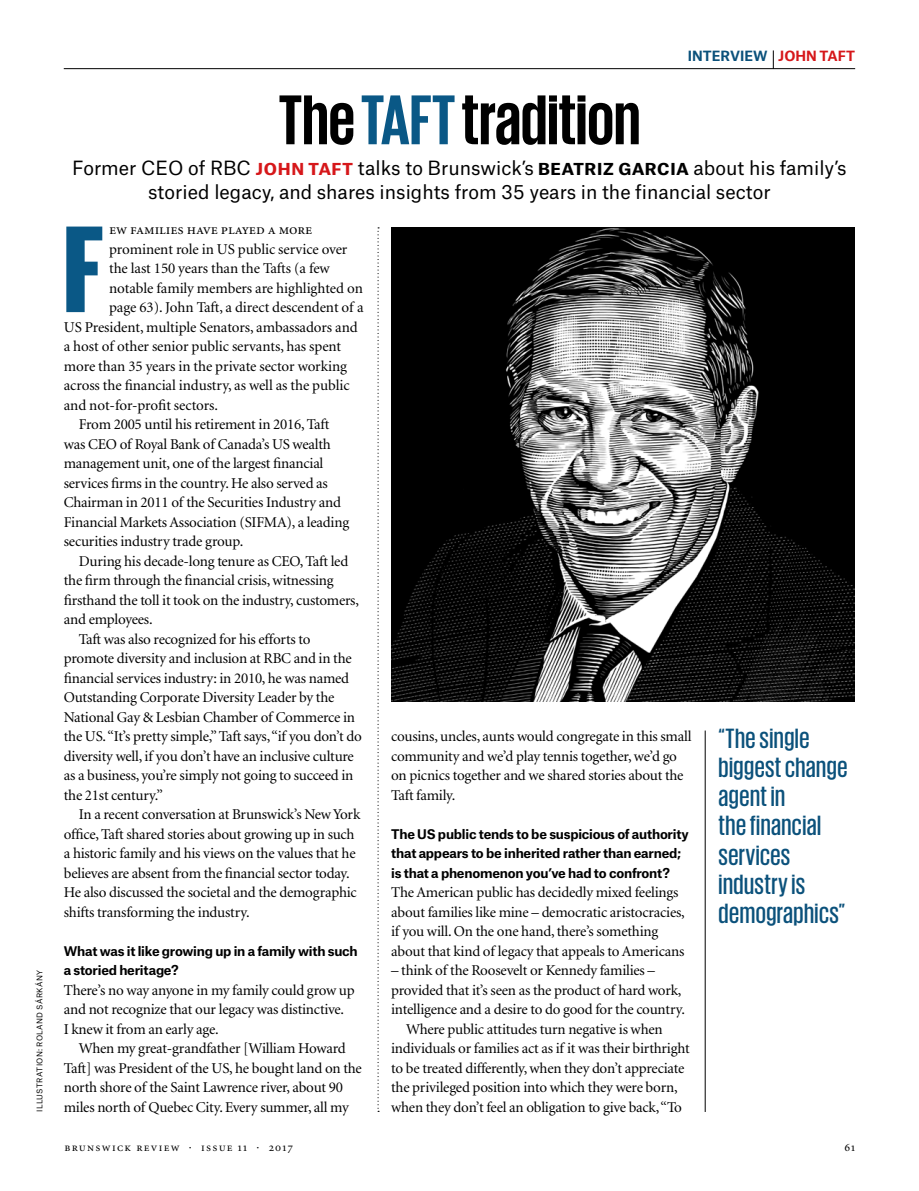
<style>
.page{position:relative;width:919px;height:1191px;background:#fff}
.page>*{position:absolute;margin:0;border:0;box-sizing:border-box;transform-origin:0 0}
.t1{font:800 126.15px "Giorgio Sans";color:#0a5886}
.t2{font:700 72px "Giorgio Sans";color:#000}
.t3{font:500 28.5px/29.2px "Giorgio Sans";letter-spacing:.02em;color:#0b517b}
.t4{font:18.75px/24px "Atlas Grotesk";color:#000;text-align:center}
.t5{font:15px/19.5px "Minion";letter-spacing:-.015em;color:#000}
.t6{font:15px "Minion Regular SC";letter-spacing:-.005em;color:#000}
.t7{font:700 13.5px "Atlas Grotesk";color:#0b517b}
.t8{font:700 12.75px/19.5px "Atlas Grotesk";letter-spacing:-.02em;color:#000}
.t9{font:12px "Minion Regular SC";letter-spacing:.105em;color:#000}
.t10{font:7.5px "Atlas Grotesk";letter-spacing:.04em;color:#000}
.s1{color:#0a5886}
.s2{color:#d6171a}
.s3{font-weight:700;color:#d6171a}
.s4{font-weight:700}
</style>
<div class="page">
<hr style="left:705px;top:730px;width:1px;height:382px;background:#000">
<svg style="left:377px;top:227px;width:2px;height:884px"></svg>
<img style="left:391px;top:227px;width:463px;height:474px">
<hr style="left:64px;top:68px;width:791px;height:1px;background:#000">
<svg style="left:773px;top:50px;width:1px;height:19px"></svg>
<p class="t10" style="left:34px;top:1111px;width:144px;rotate:-90deg">ILLUSTRATION: ROLAND SÁRKÁNY</p>
<h2 class="t2" style="left:278px;top:84px;width:363px">The<span class="s1">TAFT</span>tradition</h2>
<p class="t7" style="left:687px;top:45px;width:169px">INTERVIEW <span class="s2">JOHN TAFT</span></p>
<p class="t4" style="left:72px;top:154px;width:775px">Former CEO of RBC <span class="s3">john taft</span> talks to Brunswick’s <span class="s4">beatriz garcia</span> about his family’s storied legacy, and shares insights from 35 years in the financial sector</p>
<h1 class="t1" style="left:64px;top:204px;width:41px">F</h1>
<p class="t6" style="left:109px;top:222px;width:204px">ew families have played a more</p>
<p class="t5" style="left:109px;top:240px;width:240px">prominent role in US public service over</p>
<p class="t5" style="left:109px;top:259px;width:222px">the last 150 years than the Tafts (a few</p>
<p class="t5" style="left:109px;top:279px;width:255px">notable family members are highlighted on</p>
<p class="t5" style="left:109px;top:298px;width:256px">page 63). John Taft, a direct descendent of a</p>
<p class="t5" style="left:64px;top:318px;width:295px">US President, multiple Senators, ambassadors and</p>
<p class="t5" style="left:64px;top:337px;width:279px">a host of other senior public servants, has spent</p>
<p class="t5" style="left:64px;top:357px;width:285px">more than 35 years in the private sector working</p>
<p class="t5" style="left:64px;top:376px;width:287px">across the financial industry, as well as the public</p>
<p class="t5" style="left:64px;top:396px;width:156px">and not-for-profit sectors.</p>
<p class="t5" style="left:79px;top:415px;width:252px">From 2005 until his retirement in 2016, Taft</p>
<p class="t5" style="left:64px;top:435px;width:268px">was CEO of Royal Bank of Canada’s US wealth</p>
<p class="t5" style="left:64px;top:454px;width:261px">management unit, one of the largest financial</p>
<p class="t5" style="left:64px;top:474px;width:265px">services firms in the country. He also served as</p>
<p class="t5" style="left:64px;top:493px;width:279px">Chairman in 2011 of the Securities Industry and</p>
<p class="t5" style="left:64px;top:513px;width:287px">Financial Markets Association (SIFMA), a leading</p>
<p class="t5" style="left:64px;top:532px;width:181px">securities industry trade group.</p>
<p class="t5" style="left:79px;top:552px;width:271px">During his decade-long tenure as CEO, Taft led</p>
<p class="t5" style="left:64px;top:571px;width:271px">the firm through the financial crisis, witnessing</p>
<p class="t5" style="left:64px;top:591px;width:297px">firsthand the toll it took on the industry, customers,</p>
<p class="t5" style="left:64px;top:610px;width:90px">and employees.</p>
<p class="t5" style="left:79px;top:630px;width:233px">Taft was also recognized for his efforts to</p>
<p class="t5" style="left:64px;top:649px;width:289px">promote diversity and inclusion at RBC and in the</p>
<p class="t5" style="left:64px;top:669px;width:287px">financial services industry: in 2010, he was named</p>
<p class="t5" style="left:64px;top:688px;width:272px">Outstanding Corporate Diversity Leader by the</p>
<p class="t5" style="left:64px;top:708px;width:292px">National Gay &amp; Lesbian Chamber of Commerce in</p>
<p class="t5" style="left:64px;top:727px;width:299px">the US. “It’s pretty simple,” Taft says, “if you don’t do</p>
<p class="t5" style="left:64px;top:747px;width:291px">diversity well, if you don’t have an inclusive culture</p>
<p class="t5" style="left:64px;top:766px;width:291px">as a business, you’re simply not going to succeed in</p>
<p class="t5" style="left:64px;top:786px;width:101px">the 21st century.”</p>
<p class="t5" style="left:79px;top:805px;width:283px">In a recent conversation at Brunswick’s New York</p>
<p class="t5" style="left:64px;top:825px;width:292px">office, Taft shared stories about growing up in such</p>
<p class="t5" style="left:64px;top:844px;width:293px">a historic family and his views on the values that he</p>
<p class="t5" style="left:64px;top:864px;width:287px">believes are absent from the financial sector today.</p>
<p class="t5" style="left:64px;top:883px;width:294px">He also discussed the societal and the demographic</p>
<p class="t5" style="left:64px;top:903px;width:187px">shifts transforming the industry.</p>
<p class="t8" style="left:64px;top:940px;width:295px">What was it like growing up in a family with such a storied heritage?</p>
<p class="t5" style="left:64px;top:981px;width:292px">There’s no way anyone in my family could grow up and not recognize that our legacy was distinctive.<br>I knew it from an early age.</p>
<p class="t5" style="left:64px;top:1039px;width:299px;text-indent:15px">When my great-grandfather [William Howard Taft] was President of the US, he bought land on the north shore of the Saint Lawrence river, about 90 miles north of Quebec City. Every summer, all my</p>
<p class="t5" style="left:391px;top:727px;width:302px">cousins, uncles, aunts would congregate in this small community and we’d play tennis together, we’d go on picnics together and we shared stories about the Taft family.</p>
<p class="t8" style="left:391px;top:823px;width:299px">The US public tends to be suspicious of authority that appears to be inherited rather than earned; is that a phenomenon you’ve had to confront?</p>
<p class="t5" style="left:391px;top:883px;width:295px">The American public has decidedly mixed feelings about families like mine – democratic aristocracies, if you will. On the one hand, there’s something about that kind of legacy that appeals to Americans</p>
<p class="t5" style="left:391px;top:961px;width:265px">– think of the Roosevelt or Kennedy families –</p>
<p class="t5" style="left:391px;top:981px;width:292px">provided that it’s seen as the product of hard work,</p>
<p class="t5" style="left:391px;top:1000px;width:295px">intelligence and a desire to do good for the country.</p>
<p class="t5" style="left:406px;top:1020px;width:258px">Where public attitudes turn negative is when</p>
<p class="t5" style="left:391px;top:1039px;width:300px">individuals or families act as if it was their birthright</p>
<p class="t5" style="left:391px;top:1059px;width:295px">to be treated differently, when they don’t appreciate</p>
<p class="t5" style="left:391px;top:1078px;width:288px">the privileged position into which they were born,</p>
<p class="t5" style="left:391px;top:1098px;width:292px">when they don’t feel an obligation to give back, “To</p>
<h3 class="t3" style="left:718px;top:722px;width:130px">“The single biggest change agent in<br>the financial services industry is demographics”</h3>
<p class="t9" style="left:64px;top:1141px;width:230px">brunswick review · issue 11 · 2017</p>
<p class="t9" style="left:844px;top:1141px;width:12px">61</p>
</div>
